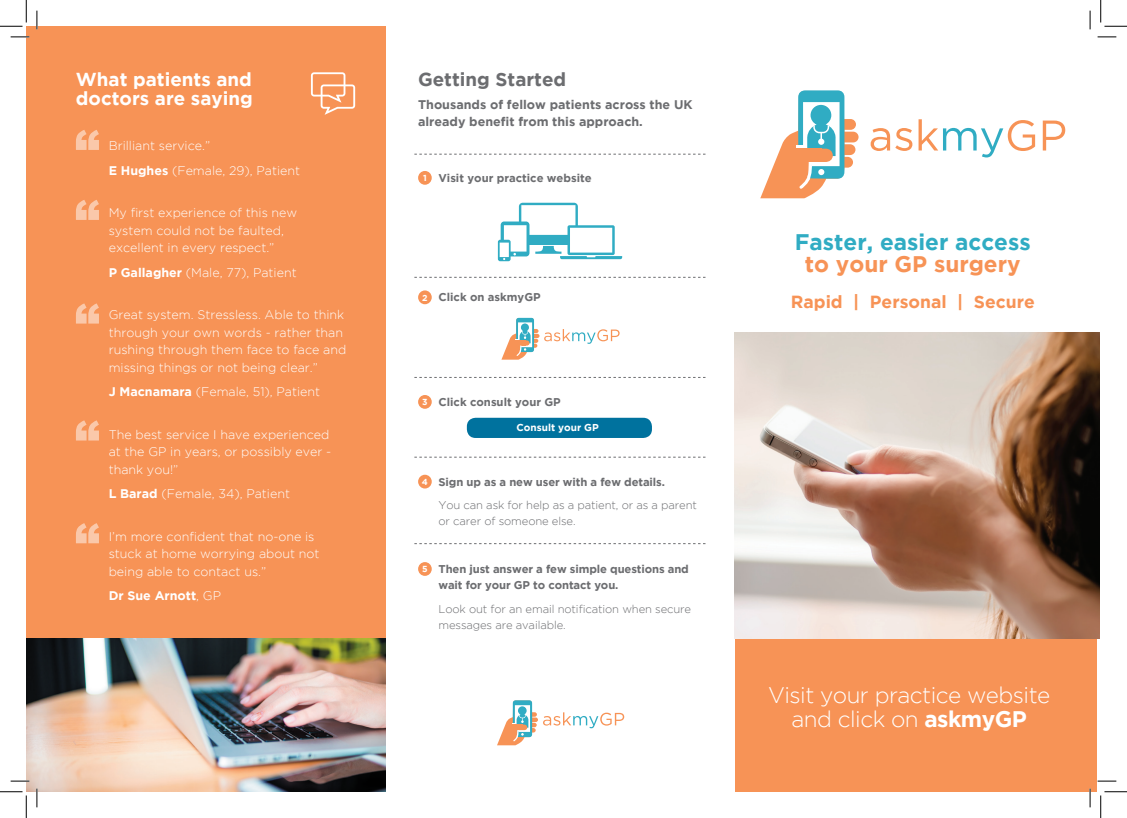
<style>
.page{position:relative;width:1127px;height:818px;background:#fff}
.page>*{position:absolute;margin:0;border:0;box-sizing:border-box;transform-origin:0 0}
.t1{font:300 22.5px/23.9px "Gotham";letter-spacing:-.025em;color:#fff;text-align:center}
.t2{font:700 22.5px "Gotham";color:#30acc3}
.t3{font:700 22.5px "Gotham";color:#f79356}
.t4{font:700 18.75px/18.8px "Gotham";color:#fff}
.t5{font:700 18.75px "Gotham";color:#6c6d70}
.t6{font:700 17.5px "Gotham";color:#f79356}
.t7{font:300 12.5px/17.5px "Gotham";color:#fff}
.t8{font:700 12.5px/17.5px "Gotham";color:#6c6d70}
.t9{font:700 12.5px "Gotham";color:#fff}
.t10{font:300 11.25px/16.2px "Gotham";letter-spacing:-.01em;color:#6c6d70}
.t11{font:700 11.25px/16.2px "Gotham";letter-spacing:-.01em;color:#6c6d70}
.t12{font:700 10px "Gotham";color:#fff}
.s1{font-weight:700}
.s2{font-weight:300}
.s3{font-size:8.75px;color:#fff}
.s4{font-weight:700;font-size:8.75px;color:#fff}
</style>
<div class="page">
<svg style="left:414px;top:543px;width:291px;height:1px"></svg>
<div style="left:418px;top:562px;width:13px;height:14px;background:#f79356;border-radius:50%"></div>
<div style="left:735px;top:638px;width:361px;height:154px;background:#f79356"></div>
<div style="left:26px;top:26px;width:359px;height:766px;background:#f79356"></div>
<img style="left:734px;top:333px;width:365px;height:305px">
<svg style="left:76px;top:130px;width:23px;height:20px"></svg>
<svg style="left:311px;top:72px;width:44px;height:43px"></svg>
<svg style="left:497px;top:700px;width:127px;height:45px"></svg>
<svg style="left:76px;top:200px;width:23px;height:20px"></svg>
<svg style="left:76px;top:420px;width:23px;height:20px"></svg>
<svg style="left:76px;top:303px;width:23px;height:21px"></svg>
<svg style="left:870px;top:128px;width:19px;height:23px"></svg>
<svg style="left:895px;top:128px;width:17px;height:23px"></svg>
<svg style="left:918px;top:119px;width:116px;height:38px"></svg>
<svg style="left:1042px;top:121px;width:22px;height:29px"></svg>
<svg style="left:760px;top:90px;width:98px;height:108px"></svg>
<svg style="left:76px;top:523px;width:23px;height:20px"></svg>
<div style="left:418px;top:171px;width:13px;height:14px;background:#f79356;border-radius:50%"></div>
<div style="left:418px;top:290px;width:13px;height:14px;background:#f79356;border-radius:50%"></div>
<svg style="left:501px;top:318px;width:118px;height:42px"></svg>
<svg style="left:498px;top:203px;width:124px;height:58px"></svg>
<div style="left:418px;top:395px;width:13px;height:14px;background:#f79356;border-radius:50%"></div>
<div style="left:467px;top:418px;width:184px;height:20px;background:#00729e;border-radius:9px"></div>
<svg style="left:414px;top:277px;width:291px;height:1px"></svg>
<svg style="left:414px;top:154px;width:291px;height:1px"></svg>
<svg style="left:414px;top:377px;width:291px;height:1px"></svg>
<svg style="left:414px;top:457px;width:291px;height:1px"></svg>
<div style="left:418px;top:475px;width:13px;height:13px;background:#f79356;border-radius:50%"></div>
<img style="left:26px;top:638px;width:359px;height:154px">
<svg style="left:11px;top:36px;width:18px;height:2px"></svg>
<svg style="left:11px;top:780px;width:18px;height:2px"></svg>
<svg style="left:1097px;top:780px;width:18px;height:2px"></svg>
<svg style="left:36px;top:11px;width:2px;height:18px"></svg>
<svg style="left:36px;top:788px;width:2px;height:19px"></svg>
<svg style="left:1089px;top:11px;width:1px;height:18px"></svg>
<svg style="left:1089px;top:788px;width:1px;height:19px"></svg>
<svg style="left:0;top:0;width:27px;height:27px"></svg>
<svg style="left:0;top:791px;width:27px;height:27px"></svg>
<svg style="left:1097px;top:0;width:29px;height:38px"></svg>
<svg style="left:1100px;top:791px;width:26px;height:27px"></svg>
<h2 class="t4" style="left:76px;top:70px;width:178px">What patients and doctors are saying</h2>
<h2 class="t5" style="left:418px;top:69px;width:150px">Getting Started</h2>
<p class="t7" style="left:109px;top:133px;width:193px;line-height:24.6px">Brilliant service.”<br><span class="s1">E Hughes</span> (Female, 29), Patient</p>
<p class="t7" style="left:109px;top:204px;width:190px">My first experience of this new system could not be faulted, excellent in every respect.”</p>
<p class="t7" style="left:109px;top:264px;width:189px"><span class="s1">P Gallagher</span> (Male, 77), Patient</p>
<p class="t7" style="left:109px;top:306px;width:239px">Great system. Stressless. Able to think through your own words - rather than rushing through them face to face and missing things or not being clear.”</p>
<p class="t7" style="left:109px;top:383px;width:213px"><span class="s1">J Macnamara</span> (Female, 51), Patient</p>
<p class="t7" style="left:109px;top:425px;width:224px">The best service I have experienced at the GP in years, or possibly ever - thank you!”</p>
<p class="t7" style="left:109px;top:485px;width:183px"><span class="s1">L Barad</span> (Female, 34), Patient</p>
<p class="t7" style="left:109px;top:527px;width:212px">I’m more confident that no-one is stuck at home worrying about not being able to contact us.”</p>
<p class="t9" style="left:109px;top:588px;width:114px">Dr Sue Arnott<span class="s2">, GP</span></p>
<p class="t8" style="left:418px;top:95px;width:276px">Thousands of fellow patients across the UK already benefit from this approach.</p>
<p class="t11" style="left:423px;top:169px;width:170px"><span class="s3">1</span> Visit your practice website</p>
<p class="t11" style="left:422px;top:289px;width:120px"><span class="s3">2</span> Click on askmyGP</p>
<p class="t11" style="left:422px;top:393px;width:140px"><span class="s3">3</span> Click consult your GP</p>
<p class="t12" style="left:516px;top:422px;width:84px">Consult your GP</p>
<p class="t10" style="left:438px;top:470px;width:260px;line-height:23.4px;text-indent:-17px"><span class="s4">4</span> <span class="s1">Sign up as a new user with a few details.<br></span>You can ask for help as a patient, or as a parent</p>
<p class="t10" style="left:438px;top:513px;width:139px">or carer of someone else.</p>
<p class="t11" style="left:438px;top:560px;width:252px;text-indent:-16px"><span class="s3">5</span> Then just answer a few simple questions and wait for your GP to contact you.</p>
<p class="t10" style="left:438px;top:600px;width:254px">Look out for an email notification when secure messages are available.</p>
<h1 class="t2" style="left:794px;top:229px;width:237px">Faster, easier access</h1>
<h1 class="t3" style="left:804px;top:251px;width:217px">to your GP surgery</h1>
<h3 class="t6" style="left:790px;top:291px;width:245px">Rapid | Personal | Secure</h3>
<h1 class="t1" style="left:768px;top:683px;width:283px">Visit your practice website and click on <span class="s1">askmyGP</span></h1>
</div>
